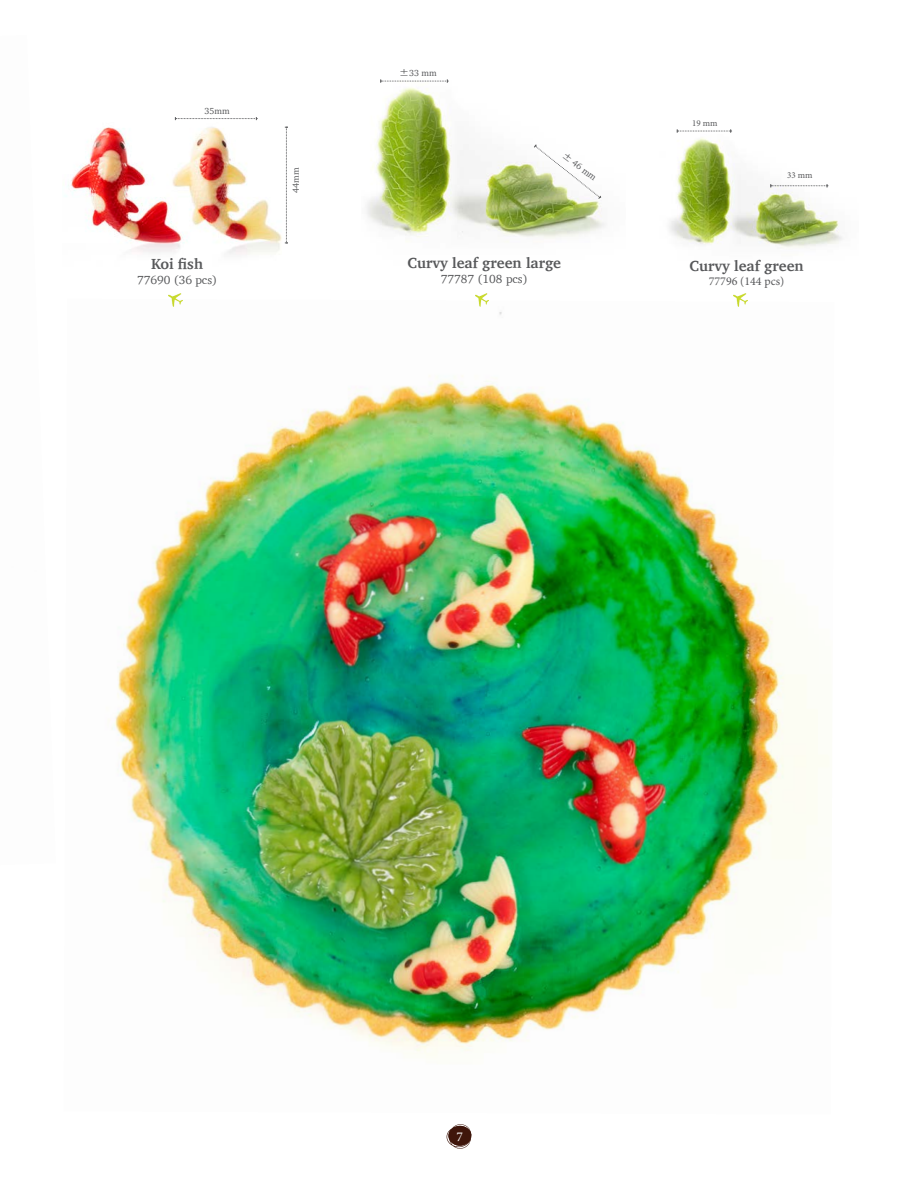
<style>
.page{position:relative;width:918px;height:1188px;background:#fff}
.page>*{position:absolute;margin:0;border:0;box-sizing:border-box;transform-origin:0 0}
.t1{font:700 15px "Charter";color:#57585a}
.t2{font:13.5px "Minion Pro";color:#fff}
.t3{font:12px "Charter";color:#57585a}
.t4{font:12px "Minion Pro";color:#57585a}
.t5{font:9px "Charter";color:#57585a}
.t6{font:9px "Minion Pro";color:#57585a}
.s1{font-size:12px}
</style>
<div class="page">
<img style="left:112px;top:312px;width:717px;height:744px">
<img style="left:65px;top:117px;width:223px;height:180px">
<svg style="left:285px;top:127px;width:3px;height:117px"></svg>
<svg style="left:175px;top:117px;width:82px;height:3px"></svg>
<img style="left:366px;top:80px;width:239px;height:162px">
<svg style="left:380px;top:79px;width:68px;height:4px"></svg>
<svg style="left:533px;top:144px;width:69px;height:56px"></svg>
<svg style="left:447px;top:1124px;width:24px;height:25px"></svg>
<img style="left:669px;top:129px;width:174px;height:119px">
<img style="left:169px;top:293px;width:14px;height:14px">
<img style="left:475px;top:293px;width:14px;height:14px">
<img style="left:734px;top:293px;width:14px;height:14px">
<p class="t5" style="left:204px;top:103px;width:27px">35mm</p>
<p class="t1" style="left:151px;top:251px;width:53px">Koi fish</p>
<p class="t3" style="left:137px;top:269px;width:82px">77690 (36 pcs)</p>
<p class="t5" style="left:288px;top:193px;width:27px;rotate:-90deg">44mm</p>
<p class="t5" style="left:399px;top:65px;width:39px"><span class="s1">±</span>33 mm</p>
<p class="t5" style="left:568px;top:148px;width:42px;rotate:37deg"><span class="s1">±</span> 46 mm</p>
<p class="t1" style="left:408px;top:250px;width:155px">Curvy leaf green large</p>
<p class="t3" style="left:441px;top:268px;width:88px">77787 (108 pcs)</p>
<p class="t6" style="left:692px;top:117px;width:27px">19 mm</p>
<p class="t6" style="left:787px;top:169px;width:27px">33 mm</p>
<p class="t1" style="left:690px;top:252px;width:116px">Curvy leaf green</p>
<p class="t4" style="left:709px;top:273px;width:77px">77796 (144 pcs)</p>
<p class="t2" style="left:456px;top:1127px;width:8px">7</p>
</div>
